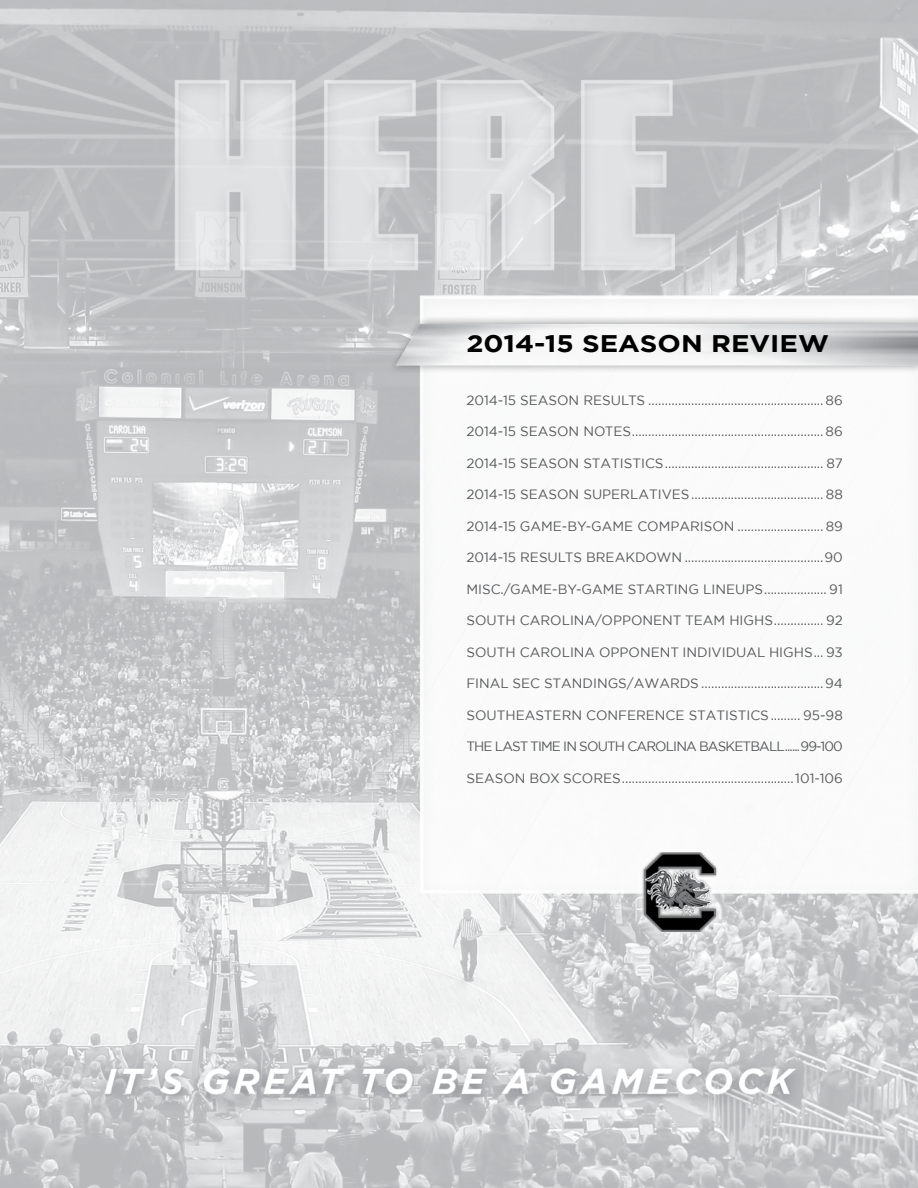
<style>
.page{position:relative;width:918px;height:1188px;background:#fff}
.page>*{position:absolute;margin:0;border:0;box-sizing:border-box;transform-origin:0 0}
.t1{font:700 24px "Gotham";color:#000;scale:1.15 1}
.t2{font:13.5px "Gotham";color:#58595b}
.t3{font:13.5px "Gotham";letter-spacing:-.065em;color:#58595b}
</style>
<div class="page">
<img style="left:0;top:0;width:918px;height:1188px">
<svg style="left:493px;top:30px;width:425px;height:61px"></svg>
<img style="left:509px;top:40px;width:409px;height:41px">
<hr style="left:884px;top:73px;width:3px;height:513px;background:#fff">
<hr style="left:884px;top:602px;width:3px;height:533px;background:#fff">
<img style="left:828px;top:19px;width:72px;height:70px">
<div style="left:421px;top:297px;width:497px;height:594px;background:#fff"></div>
<div style="left:632px;top:843px;width:96px;height:98px;background:#fff;opacity:.75"></div>
<img style="left:633px;top:852px;width:89px;height:79px">
<svg style="left:381px;top:314px;width:537px;height:61px"></svg>
<img style="left:396px;top:324px;width:522px;height:41px">
<h1 class="t1" style="left:466px;top:328px;width:317px">2014-15 SEASON REVIEW</h1>
<p class="t2" style="left:466px;top:391px;width:378px">2014-15 SEASON RESULTS .....................................................86</p>
<p class="t2" style="left:466px;top:423px;width:378px">2014-15 SEASON NOTES..........................................................86</p>
<p class="t2" style="left:466px;top:454px;width:378px">2014-15 SEASON STATISTICS................................................ 87</p>
<p class="t2" style="left:466px;top:486px;width:378px">2014-15 SEASON SUPERLATIVES........................................ 88</p>
<p class="t2" style="left:466px;top:517px;width:378px">2014-15 GAME-BY-GAME COMPARISON .......................... 89</p>
<p class="t2" style="left:466px;top:549px;width:378px">2014-15 RESULTS BREAKDOWN ..........................................90</p>
<p class="t2" style="left:466px;top:580px;width:378px">MISC./GAME-BY-GAME STARTING LINEUPS................... 91</p>
<p class="t2" style="left:466px;top:612px;width:378px">SOUTH CAROLINA/OPPONENT TEAM HIGHS............... 92</p>
<p class="t2" style="left:466px;top:643px;width:378px">SOUTH CAROLINA OPPONENT INDIVIDUAL HIGHS... 93</p>
<p class="t2" style="left:466px;top:675px;width:378px">FINAL SEC STANDINGS/AWARDS .....................................94</p>
<p class="t2" style="left:466px;top:706px;width:378px">SOUTHEASTERN CONFERENCE STATISTICS......... 95-98</p>
<p class="t3" style="left:466px;top:738px;width:378px">THE LAST TIME IN SOUTH CAROLINA BASKETBALL......99-100</p>
<p class="t2" style="left:466px;top:769px;width:378px">SEASON BOX SCORES....................................................101-106</p>
</div>
